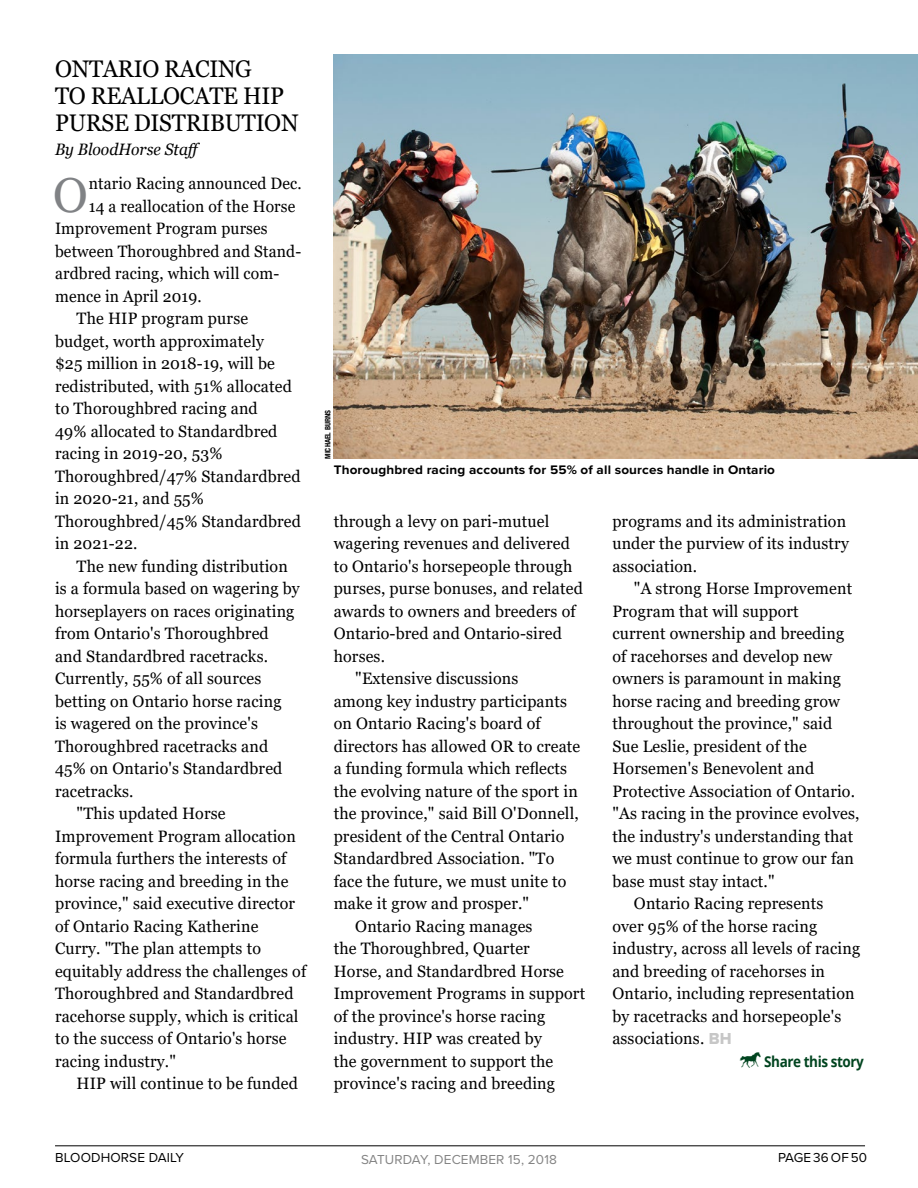
<style>
.page{position:relative;width:918px;height:1188px;background:#fff}
.page>*{position:absolute;margin:0;border:0;box-sizing:border-box;transform-origin:0 0}
.First_Paragraph{font:48.9px "Georgia";color:#808285;scale:.95 1}
.Headline{font:24px/27px "Georgia";letter-spacing:-.01em;color:#000;scale:.95 1}
.Body_Copy{font:16.5px/22.5px "Georgia";letter-spacing:.01em;color:#000}
.First_Paragraph-2{font:16.5px "Georgia";letter-spacing:.01em;color:#000;scale:.95 1}
.Byline{font:italic 16.5px "Georgia";color:#000;scale:.95 1}
.ShareThisStory{font:700 15px "Open Sans";letter-spacing:-.03em;color:#00441f;scale:.9 1}
.t1{font:13.5px "Proxima Nova";letter-spacing:.01em;color:#000}
.t2{font:13.5px "Proxima Nova";letter-spacing:.01em;color:#848484}
.t3{font:700 12.9px "Proxima Nova";letter-spacing:.01em;color:#000;scale:1.05 1}
.Photo_Credit{font:700 condensed 7.5px "Helvetica Neue LT Std";color:#000}
.s1{font-family:"Proxima Nova Extrabld";color:#c7c7c7}
</style>
<div class="page">
<hr style="left:55px;top:1146px;width:810px;height:1px;background:#000">
<img style="left:334px;top:54px;width:584px;height:405px">
<p class="Headline" style="left:55px;top:55px;width:258px">ONTARIO RACING<br>TO REALLOCATE HIP<br>PURSE DISTRIBUTION</p>
<p class="Byline" style="left:55px;top:139px;width:157px">By BloodHorse Staff</p>
<p class="First_Paragraph" style="left:53px;top:165px;width:38px">O</p>
<p class="First_Paragraph-2" style="left:89px;top:173px;width:226px">ntario Racing announced Dec.</p>
<p class="First_Paragraph-2" style="left:89px;top:196px;width:219px">14 a reallocation of the Horse</p>
<p class="First_Paragraph-2" style="left:55px;top:218px;width:225px">Improvement Program purses</p>
<p class="First_Paragraph-2" style="left:55px;top:241px;width:261px">between Thoroughbred and Stand-</p>
<p class="First_Paragraph-2" style="left:55px;top:263px;width:238px">ardbred racing, which will com-</p>
<p class="First_Paragraph-2" style="left:55px;top:286px;width:156px">mence in April 2019.</p>
<p class="Body_Copy" style="left:55px;top:307px;width:248px;text-indent:22px">The HIP program purse budget, worth approximately<br>$25 million in 2018-19, will be redistributed, with 51% allocated to Thoroughbred racing and<br>49% allocated to Standardbred racing in 2019-20, 53%<br>Thoroughbred/47% Standardbred in 2020-21, and 55%<br>Thoroughbred/45% Standardbred in 2021-22.</p>
<p class="Body_Copy" style="left:55px;top:555px;width:246px;text-indent:22px">The new funding distribution is a formula based on wagering by horseplayers on races originating from Ontario's Thoroughbred and Standardbred racetracks.<br>Currently, 55% of all sources betting on Ontario horse racing<br>is wagered on the province's<br>Thoroughbred racetracks and<br>45% on Ontario's Standardbred racetracks.</p>
<p class="Body_Copy" style="left:55px;top:802px;width:253px;text-indent:22px">"This updated Horse<br>Improvement Program allocation formula furthers the interests of horse racing and breeding in the province," said executive director of Ontario Racing Katherine<br>Curry. "The plan attempts to equitably address the challenges of<br>Thoroughbred and Standardbred racehorse supply, which is critical to the success of Ontario's horse racing industry."</p>
<p class="Body_Copy" style="left:77px;top:1072px;width:223px">HIP will continue to be funded</p>
<p class="Photo_Credit" style="left:323px;top:459px;width:51px;rotate:-90deg">MICHAEL BURNS</p>
<p class="t3" style="left:334px;top:460px;width:422px">Thoroughbred racing accounts for 55% of all sources handle in Ontario</p>
<p class="Body_Copy" style="left:334px;top:510px;width:251px">through a levy on pari-mutuel wagering revenues and delivered to Ontario's horsepeople through purses, purse bonuses, and related awards to owners and breeders of<br>Ontario-bred and Ontario-sired horses.</p>
<p class="Body_Copy" style="left:334px;top:667px;width:248px;text-indent:22px">"Extensive discussions<br>among key industry participants on Ontario Racing's board of directors has allowed OR to create a funding formula which reflects the evolving nature of the sport in the province," said Bill O'Donnell, president of the Central Ontario<br>Standardbred Association. "To face the future, we must unite to make it grow and prosper."</p>
<p class="Body_Copy" style="left:334px;top:915px;width:253px;text-indent:22px">Ontario Racing manages<br>the Thoroughbred, Quarter<br>Horse, and Standardbred Horse<br>Improvement Programs in support of the province's horse racing industry. HIP was created by<br>the government to support the province's racing and breeding</p>
<p class="Body_Copy" style="left:612px;top:510px;width:238px">programs and its administration under the purview of its industry association.</p>
<p class="Body_Copy" style="left:612px;top:577px;width:249px;text-indent:22px">"A strong Horse Improvement<br>Program that will support<br>current ownership and breeding of racehorses and develop new owners is paramount in making horse racing and breeding grow throughout the province," said<br>Sue Leslie, president of the<br>Horsemen's Benevolent and<br>Protective Association of Ontario. "As racing in the province evolves, the industry's understanding that we must continue to grow our fan base must stay intact."</p>
<p class="Body_Copy" style="left:612px;top:892px;width:249px;text-indent:22px">Ontario Racing represents<br>over 95% of the horse racing industry, across all levels of racing and breeding of racehorses in<br>Ontario, including representation by racetracks and horsepeople's associations. <span class="s1">BH</span></p>
<p class="ShareThisStory" style="left:739px;top:1050px;width:141px">▲ Share this story</p>
<p class="t1" style="left:55px;top:1147px;width:131px">BLOODHORSE DAILY</p>
<p class="t2" style="left:361px;top:1150px;width:197px">SATURDAY, DECEMBER 15, 2018</p>
<p class="t1" style="left:778px;top:1147px;width:91px">PAGE 36 OF 50</p>
</div>
